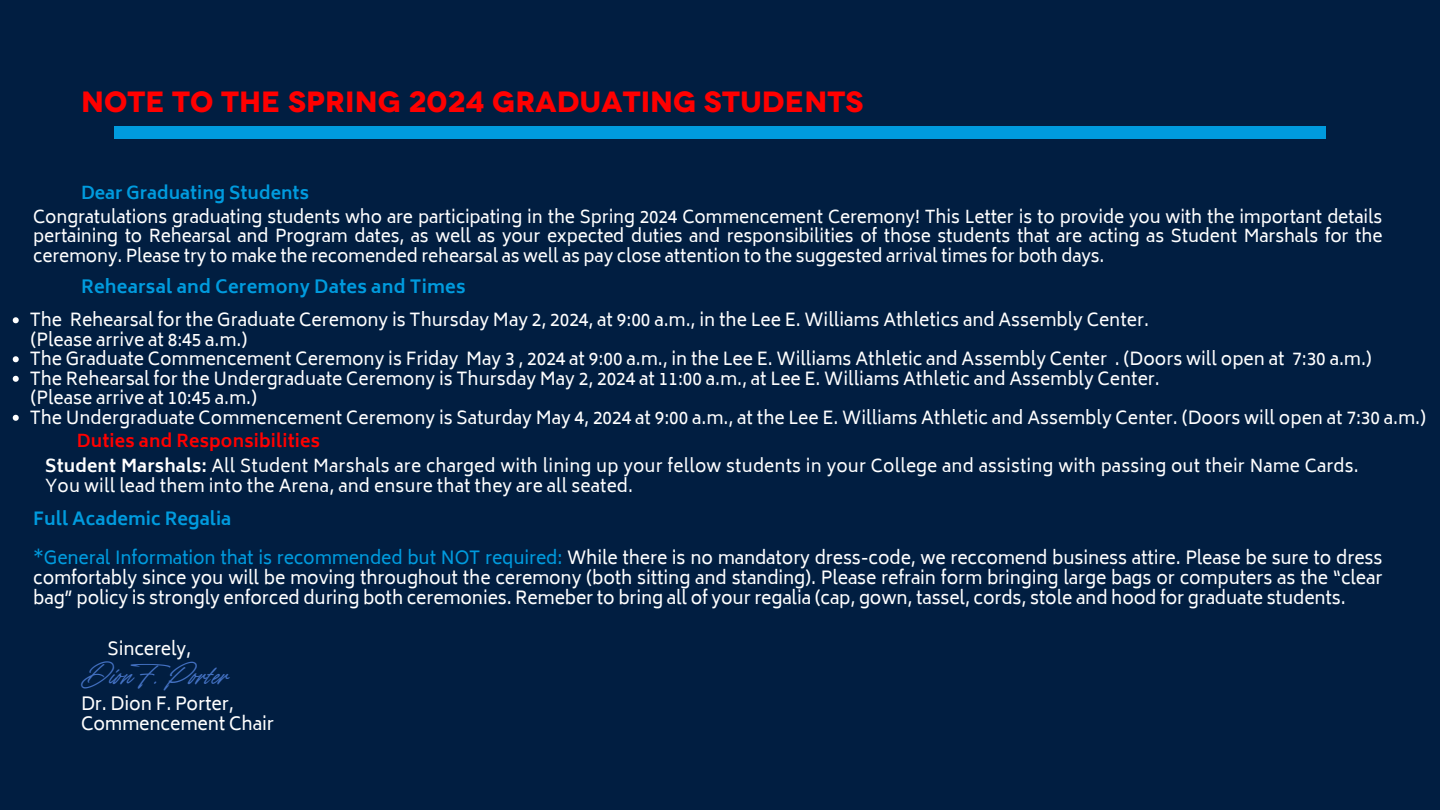
<style>
.page{position:relative;width:1440px;height:810px;background:#011e41}
.page>*{position:absolute;margin:0;border:0;box-sizing:border-box;transform-origin:0 0}
.t1{font:700 29.3px "Novecentowide";letter-spacing:.005em;color:#f00}
.t2{font:23.4px "TY Script";letter-spacing:.015em;color:#4472c4}
.t3{font:700 17.8px "Biryani";letter-spacing:.01em;color:#009bde}
.t4{font:17.7px/20.2px "Biryani";letter-spacing:-.01em;color:#fff}
.t5{font:17.6px/19.7px "Biryani";letter-spacing:-.01em;color:#fff;text-align:justify}
.t6{font:700 17.6px "Biryani";letter-spacing:.005em;color:#009bde}
.t7{font:17.5px "Biryani";color:#fff}
.t8{font:17.3px/19.5px "Biryani";letter-spacing:.01em;color:#fff}
.t9{font:700 17.3px "Biryani";letter-spacing:.01em;color:#f00}
.t10{font:700 17.3px "Biryani";letter-spacing:.005em;color:#009bde}
.s1{font-weight:700}
.s2{color:#009bde}
</style>
<div class="page">
<svg style="left:13px;top:317px;width:6px;height:6px"></svg>
<svg style="left:13px;top:356px;width:6px;height:6px"></svg>
<svg style="left:13px;top:376px;width:6px;height:6px"></svg>
<svg style="left:13px;top:415px;width:6px;height:6px"></svg>
<div style="left:114px;top:126px;width:1212px;height:13px;background:#009bde"></div>
<p class="t1" style="left:81px;top:81px;width:784px">NOTE TO THE SPRING 2024 GRADUATING STUDENTS</p>
<p class="t10" style="left:81px;top:183px;width:230px">Dear Graduating Students</p>
<p class="t8" style="left:33px;top:207px;width:1351px;text-align:justify">Congratulations graduating students who are participating in the Spring 2024 Commencement Ceremony! This Letter is to provide you with the important details pertaining to Rehearsal and Program dates, as well as your expected duties and responsibilities of those students that are acting as Student Marshals for the ceremony. Please try to make the recomended rehearsal as well as pay close attention to the suggested arrival times for both days.</p>
<p class="t3" style="left:81px;top:277px;width:386px">Rehearsal and Ceremony Dates and Times</p>
<h1 class="t7" style="left:30px;top:310px;width:1121px">The Rehearsal for the Graduate Ceremony is Thursday May 2, 2024, at 9:00 a.m., in the Lee E. Williams Athletics and Assembly Center.</h1>
<p class="t7" style="left:31px;top:330px;width:219px">(Please arrive at 8:45 a.m.)</p>
<h3 class="t7" style="left:30px;top:349px;width:1344px">The Graduate Commencement Ceremony is Friday May 3 , 2024 at 9:00 a.m., in the Lee E. Williams Athletic and Assembly Center . (Doors will open at 7:30 a.m.)</h3>
<p class="t7" style="left:30px;top:369px;width:1132px">The Rehearsal for the Undergraduate Ceremony is Thursday May 2, 2024 at 11:00 a.m., at Lee E. Williams Athletic and Assembly Center.</p>
<h3 class="t7" style="left:31px;top:388px;width:228px">(Please arrive at 10:45 a.m.)</h3>
<p class="t7" style="left:30px;top:408px;width:1398px">The Undergraduate Commencement Ceremony is Saturday May 4, 2024 at 9:00 a.m., at the Lee E. Williams Athletic and Assembly Center. (Doors will open at 7:30 a.m.)</p>
<p class="t9" style="left:77px;top:431px;width:245px">Duties and Responsibilities</p>
<h3 class="t8" style="left:45px;top:456px;width:1315px"><span class="s1">Student Marshals:</span> All Student Marshals are charged with lining up your fellow students in your College and assisting with passing out their Name Cards.<br>You will lead them into the Arena, and ensure that they are all seated.</h3>
<p class="t6" style="left:33px;top:509px;width:200px">Full Academic Regalia</p>
<p class="t5" style="left:33px;top:548px;width:1351px"><span class="s2">*General Information that is recommended but NOT required:</span> While there is no mandatory dress-code, we reccomend business attire. Please be sure to dress comfortably since you will be moving throughout the ceremony (both sitting and standing). Please refrain form bringing large bags or computers as the “clear bag” policy is strongly enforced during both ceremonies. Remeber to bring all of your regalia (cap, gown, tassel, cords, stole and hood for graduate students.</p>
<p class="t5" style="left:108px;top:639px;width:85px">Sincerely,</p>
<h2 class="t2" style="left:81px;top:662px;width:147px">Dion F. Porter</h2>
<p class="t4" style="left:81px;top:694px;width:194px">Dr. Dion F. Porter,<br>Commencement Chair</p>
</div>
